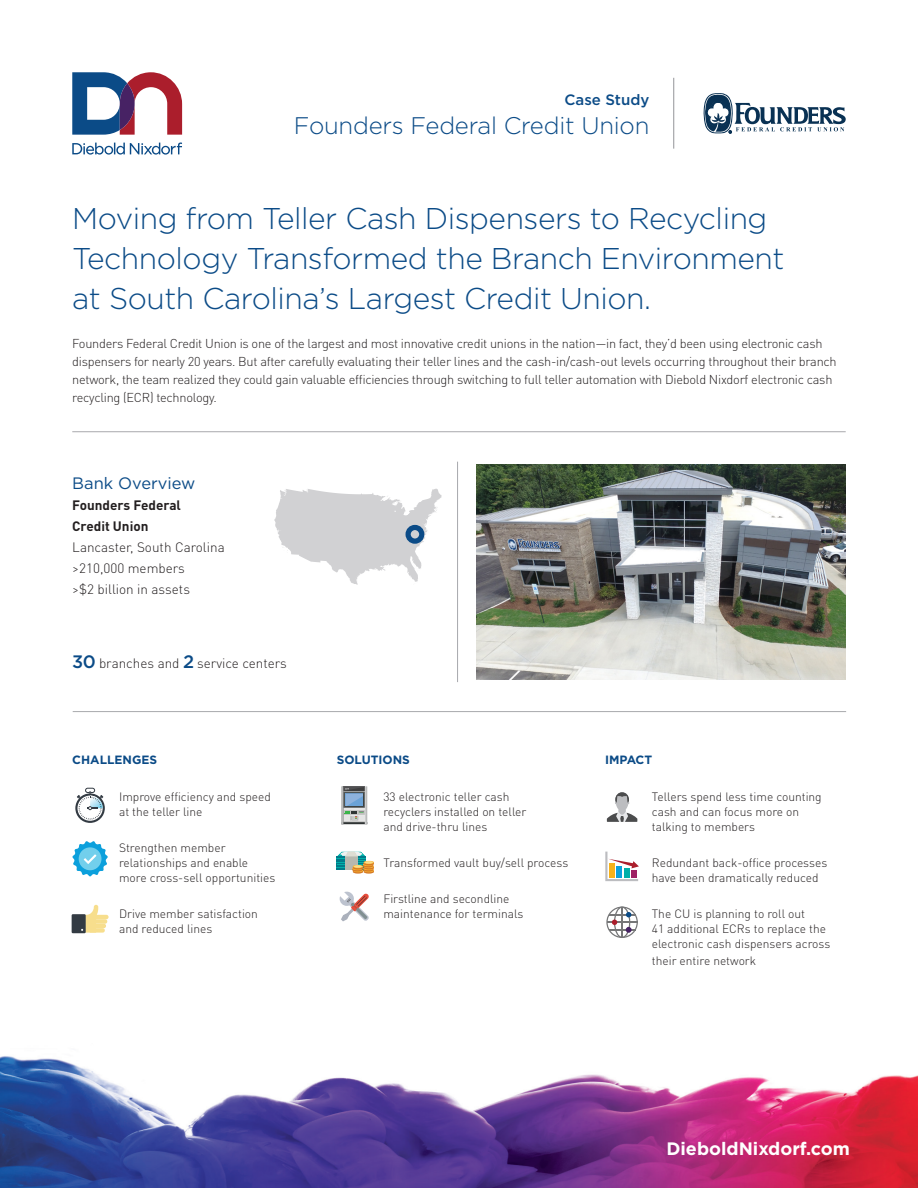
<style>
.page{position:relative;width:918px;height:1188px;background:#fff}
.page>*{position:absolute;margin:0;border:0;box-sizing:border-box;transform-origin:0 0}
.H3_-_Intro_Copy_Blue{font:300 30px/39.6px "Gotham";letter-spacing:-.015em;color:#0b4b87}
.H2_-_Main_Title{font:300 24px "Gotham";letter-spacing:-.01em;color:#0b4b87}
.t1{font:700 18px "Gotham";color:#fff}
.t2{font:16.5px "Gotham";color:#0b4b87}
.H1-Case_Study{font:500 15px "Gotham";color:#0b4b87}
.t3{font:300 13.5px "DIN Pro";color:#231f20}
.t4{font:700 13.5px/21px "DIN Pro";color:#231f20}
.BC2_-_Body_Copy{font:300 12.75px/18px "DIN Pro";letter-spacing:-.02em;color:#231f20}
.BC3_-_Column_Body_Co{font:300 12px/15px "DIN Pro";color:#231f20}
.H4_-_Column_Title{font:700 12px "Gotham";color:#0b4b87}
.s1{font-family:"Gotham";font-weight:500;font-size:18px;color:#0b4b87}
</style>
<div class="page">
<svg style="left:72px;top:72px;width:110px;height:63px"></svg>
<svg style="left:72px;top:143px;width:110px;height:12px"></svg>
<img style="left:0;top:1056px;width:918px;height:132px">
<hr style="left:72px;top:431px;width:774px;height:1px;background:#a8a9ad">
<hr style="left:73px;top:711px;width:773px;height:1px;background:#a8a9ad">
<hr style="left:457px;top:462px;width:1px;height:220px;background:#a8a9ad">
<svg style="left:703px;top:93px;width:143px;height:41px"></svg>
<svg style="left:274px;top:489px;width:168px;height:96px"></svg>
<div style="left:406px;top:525px;width:18px;height:19px;border:5px solid #0b4b87;border-radius:50%"></div>
<img style="left:476px;top:464px;width:370px;height:215px">
<svg style="left:340px;top:891px;width:29px;height:30px"></svg>
<svg style="left:607px;top:792px;width:30px;height:30px"></svg>
<svg style="left:72px;top:905px;width:37px;height:28px"></svg>
<svg style="left:75px;top:793px;width:30px;height:30px"></svg>
<svg style="left:77px;top:788px;width:26px;height:32px"></svg>
<svg style="left:72px;top:841px;width:36px;height:36px"></svg>
<svg style="left:341px;top:786px;width:26px;height:38px"></svg>
<svg style="left:337px;top:851px;width:37px;height:23px"></svg>
<svg style="left:605px;top:852px;width:34px;height:29px"></svg>
<svg style="left:606px;top:907px;width:32px;height:31px"></svg>
<hr style="left:673px;top:78px;width:1px;height:71px;background:#939598">
<p class="H1-Case_Study" style="left:564px;top:90px;width:86px">Case Study</p>
<p class="H2_-_Main_Title" style="left:294px;top:110px;width:357px">Founders Federal Credit Union</p>
<p class="H3_-_Intro_Copy_Blue" style="left:72px;top:198px;width:714px">Moving from Teller Cash Dispensers to Recycling<br>Technology Transformed the Branch Environment at South Carolina’s Largest Credit Union.</p>
<p class="BC2_-_Body_Copy" style="left:72px;top:334px;width:766px">Founders Federal Credit Union is one of the largest and most innovative credit unions in the nation—in fact, they’d been using electronic cash dispensers for nearly 20 years. But after carefully evaluating their teller lines and the cash-in/cash-out levels occurring throughout their branch network, the team realized they could gain valuable efficiencies through switching to full teller automation with Diebold Nixdorf electronic cash recycling (ECR) technology.</p>
<p class="t2" style="left:72px;top:473px;width:125px">Bank Overview</p>
<p class="t4" style="left:72px;top:494px;width:110px">Founders Federal<br>Credit Union</p>
<p class="t3" style="left:72px;top:538px;width:154px">Lancaster, South Carolina</p>
<p class="t3" style="left:72px;top:559px;width:114px">&gt;210,000 members</p>
<p class="t3" style="left:72px;top:580px;width:119px">&gt;$2 billion in assets</p>
<p class="t3" style="left:72px;top:654px;width:216px"><span class="s1">30</span> branches and <span class="s1">2</span> service centers</p>
<p class="H4_-_Column_Title" style="left:72px;top:752px;width:86px">CHALLENGES</p>
<p class="BC3_-_Column_Body_Co" style="left:119px;top:788px;width:153px">Improve efficiency and speed at the teller line</p>
<p class="BC3_-_Column_Body_Co" style="left:119px;top:840px;width:158px">Strengthen member relationships and enable more cross-sell opportunities</p>
<p class="BC3_-_Column_Body_Co" style="left:119px;top:906px;width:140px">Drive member satisfaction and reduced lines</p>
<p class="H4_-_Column_Title" style="left:337px;top:752px;width:75px">SOLUTIONS</p>
<p class="BC3_-_Column_Body_Co" style="left:383px;top:788px;width:144px">33 electronic teller cash recyclers installed on teller and drive-thru lines</p>
<p class="BC3_-_Column_Body_Co" style="left:383px;top:855px;width:186px">Transformed vault buy/sell process</p>
<p class="BC3_-_Column_Body_Co" style="left:383px;top:891px;width:141px">Firstline and secondline maintenance for terminals</p>
<p class="H4_-_Column_Title" style="left:605px;top:752px;width:49px">IMPACT</p>
<p class="BC3_-_Column_Body_Co" style="left:652px;top:788px;width:171px">Tellers spend less time counting cash and can focus more on talking to members</p>
<p class="BC3_-_Column_Body_Co" style="left:652px;top:855px;width:177px">Redundant back-office processes have been dramatically reduced</p>
<p class="BC3_-_Column_Body_Co" style="left:652px;top:906px;width:180px">The CU is planning to roll out<br>41 additional ECRs to replace the electronic cash dispensers across</p>
<p class="BC3_-_Column_Body_Co" style="left:652px;top:953px;width:106px">their entire network</p>
<h3 class="t1" style="left:666px;top:1137px;width:185px">DieboldNixdorf.com</h3>
</div>
